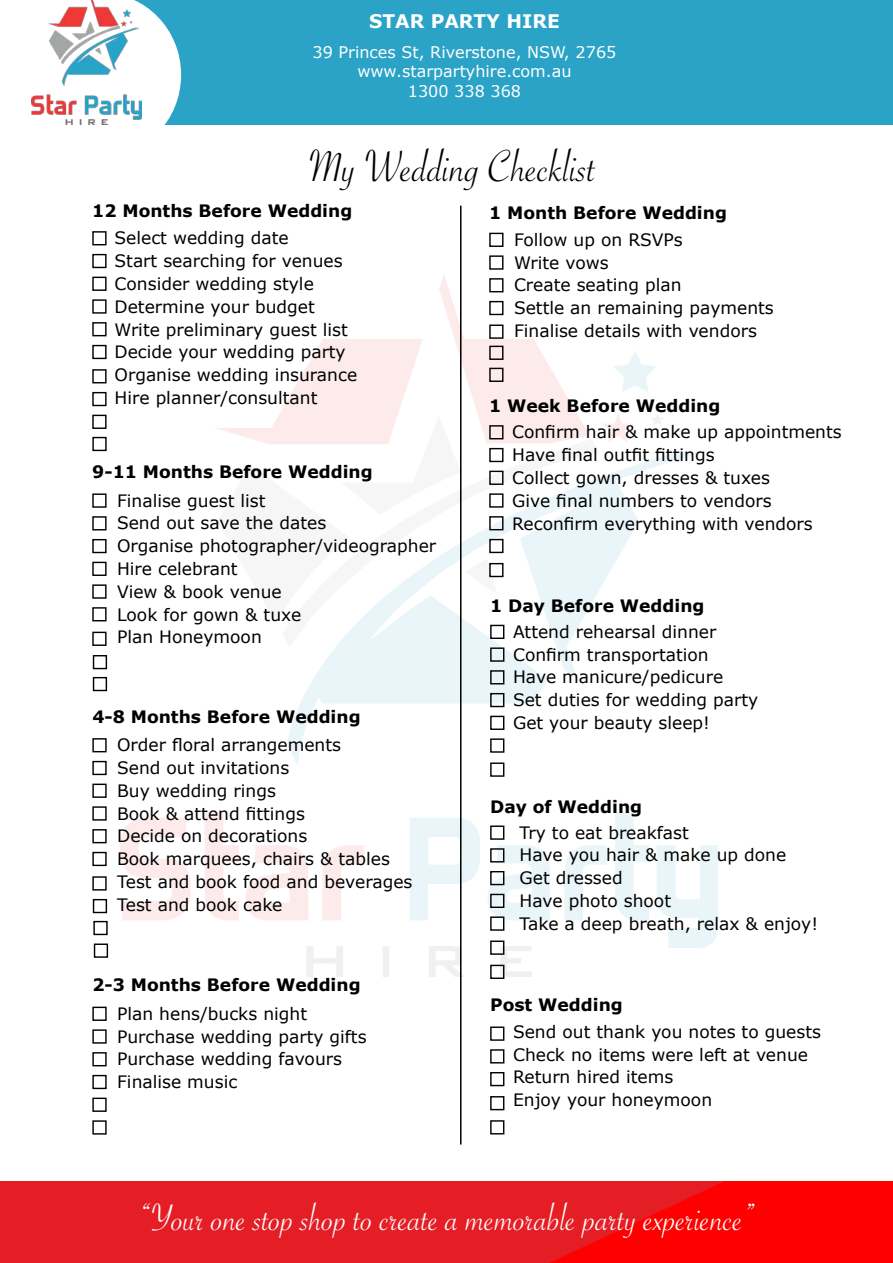
<style>
.page{position:relative;width:893px;height:1263px;background:#fff}
.page>*{position:absolute;margin:0;border:0;box-sizing:border-box;transform-origin:0 0}
.t1{font:48px "Savoye Let Plain";color:#000}
.t2{font:40.5px "Savoye Let Plain";color:#fff}
.t3{font:700 18.75px "Verdana";color:#fff}
.t4{font:17.1px/22.8px "Verdana";color:#000}
.t5{font:700 17.1px "Verdana";color:#000}
.t6{font:16.05px/19.2px "Verdana";color:#fff;text-align:center}
</style>
<div class="page">
<img style="left:121px;top:273px;width:596px;height:704px">
<div style="left:113px;top:0;width:780px;height:124px;background:#2aa3c7"></div>
<svg style="left:31px;top:4px;width:150px;height:121px"></svg>
<img style="left:32px;top:0;width:110px;height:124px">
<div style="left:0;top:1182px;width:877px;height:81px;background:#e51d25"></div>
<svg style="left:549px;top:1181px;width:213px;height:82px"></svg>
<div style="left:724px;top:1182px;width:169px;height:81px;background:#f00"></div>
<div style="left:92px;top:231px;width:15px;height:14px;border:1px solid #000"></div>
<div style="left:92px;top:254px;width:15px;height:14px;border:1px solid #000"></div>
<div style="left:92px;top:277px;width:15px;height:14px;border:1px solid #000"></div>
<div style="left:92px;top:299px;width:15px;height:15px;border:1px solid #000"></div>
<div style="left:92px;top:322px;width:15px;height:14px;border:1px solid #000"></div>
<div style="left:92px;top:345px;width:15px;height:14px;border:1px solid #000"></div>
<div style="left:92px;top:493px;width:15px;height:15px;border:1px solid #000"></div>
<div style="left:92px;top:516px;width:15px;height:14px;border:1px solid #000"></div>
<div style="left:92px;top:539px;width:15px;height:14px;border:1px solid #000"></div>
<div style="left:92px;top:562px;width:15px;height:14px;border:1px solid #000"></div>
<div style="left:92px;top:584px;width:15px;height:15px;border:1px solid #000"></div>
<div style="left:92px;top:607px;width:15px;height:14px;border:1px solid #000"></div>
<div style="left:92px;top:632px;width:15px;height:14px;border:1px solid #000"></div>
<div style="left:489px;top:233px;width:14px;height:14px;border:1px solid #000"></div>
<div style="left:489px;top:255px;width:14px;height:15px;border:1px solid #000"></div>
<div style="left:489px;top:278px;width:14px;height:14px;border:1px solid #000"></div>
<div style="left:490px;top:625px;width:14px;height:14px;border:1px solid #000"></div>
<div style="left:490px;top:647px;width:14px;height:15px;border:1px solid #000"></div>
<div style="left:490px;top:670px;width:14px;height:14px;border:1px solid #000"></div>
<div style="left:490px;top:693px;width:14px;height:14px;border:1px solid #000"></div>
<div style="left:490px;top:716px;width:14px;height:14px;border:1px solid #000"></div>
<div style="left:490px;top:738px;width:14px;height:15px;border:1px solid #000"></div>
<hr style="left:460px;top:206px;width:1px;height:938px;background:#000">
<div style="left:490px;top:762px;width:14px;height:15px;border:1px solid #000"></div>
<div style="left:489px;top:324px;width:14px;height:15px;border:1px solid #000"></div>
<div style="left:489px;top:301px;width:14px;height:14px;border:1px solid #000"></div>
<div style="left:92px;top:369px;width:15px;height:14px;border:1px solid #000"></div>
<div style="left:92px;top:392px;width:15px;height:14px;border:1px solid #000"></div>
<div style="left:92px;top:415px;width:15px;height:14px;border:1px solid #000"></div>
<div style="left:489px;top:346px;width:14px;height:14px;border:1px solid #000"></div>
<div style="left:489px;top:368px;width:14px;height:14px;border:1px solid #000"></div>
<div style="left:490px;top:825px;width:14px;height:15px;border:1px solid #000"></div>
<div style="left:490px;top:848px;width:14px;height:14px;border:1px solid #000"></div>
<div style="left:490px;top:871px;width:14px;height:14px;border:1px solid #000"></div>
<div style="left:490px;top:894px;width:14px;height:14px;border:1px solid #000"></div>
<div style="left:490px;top:916px;width:14px;height:15px;border:1px solid #000"></div>
<div style="left:490px;top:940px;width:14px;height:15px;border:1px solid #000"></div>
<div style="left:490px;top:965px;width:14px;height:14px;border:1px solid #000"></div>
<div style="left:490px;top:1026px;width:14px;height:15px;border:1px solid #000"></div>
<div style="left:490px;top:1049px;width:14px;height:14px;border:1px solid #000"></div>
<div style="left:490px;top:1072px;width:14px;height:14px;border:1px solid #000"></div>
<div style="left:490px;top:1096px;width:14px;height:14px;border:1px solid #000"></div>
<div style="left:490px;top:1120px;width:14px;height:14px;border:1px solid #000"></div>
<div style="left:489px;top:425px;width:14px;height:14px;border:1px solid #000"></div>
<div style="left:489px;top:448px;width:14px;height:14px;border:1px solid #000"></div>
<div style="left:489px;top:471px;width:14px;height:14px;border:1px solid #000"></div>
<div style="left:489px;top:493px;width:14px;height:15px;border:1px solid #000"></div>
<div style="left:489px;top:516px;width:14px;height:14px;border:1px solid #000"></div>
<div style="left:489px;top:539px;width:14px;height:14px;border:1px solid #000"></div>
<div style="left:489px;top:563px;width:14px;height:14px;border:1px solid #000"></div>
<div style="left:92px;top:437px;width:15px;height:14px;border:1px solid #000"></div>
<div style="left:92px;top:738px;width:15px;height:14px;border:1px solid #000"></div>
<div style="left:92px;top:761px;width:15px;height:14px;border:1px solid #000"></div>
<div style="left:92px;top:784px;width:15px;height:14px;border:1px solid #000"></div>
<div style="left:92px;top:806px;width:15px;height:15px;border:1px solid #000"></div>
<div style="left:92px;top:829px;width:15px;height:14px;border:1px solid #000"></div>
<div style="left:92px;top:852px;width:15px;height:14px;border:1px solid #000"></div>
<div style="left:92px;top:876px;width:15px;height:14px;border:1px solid #000"></div>
<div style="left:92px;top:1007px;width:15px;height:14px;border:1px solid #000"></div>
<div style="left:92px;top:1029px;width:15px;height:15px;border:1px solid #000"></div>
<div style="left:92px;top:1052px;width:15px;height:14px;border:1px solid #000"></div>
<div style="left:92px;top:1075px;width:15px;height:14px;border:1px solid #000"></div>
<div style="left:92px;top:1097px;width:15px;height:15px;border:1px solid #000"></div>
<div style="left:92px;top:1120px;width:15px;height:14px;border:1px solid #000"></div>
<div style="left:93px;top:899px;width:14px;height:14px;border:1px solid #000"></div>
<div style="left:93px;top:921px;width:15px;height:14px;border:1px solid #000"></div>
<div style="left:94px;top:943px;width:14px;height:15px;border:1px solid #000"></div>
<div style="left:93px;top:655px;width:14px;height:14px;border:1px solid #000"></div>
<div style="left:93px;top:677px;width:14px;height:14px;border:1px solid #000"></div>
<p class="t3" style="left:369px;top:14px;width:192px">STAR PARTY HIRE</p>
<p class="t6" style="left:312px;top:43px;width:305px">39 Princes St, Riverstone, NSW, 2765 www.starpartyhire.com.au<br>1300 338 368</p>
<h1 class="t1" style="left:309px;top:148px;width:289px">My Wedding Checklist</h1>
<p class="t5" style="left:92px;top:204px;width:261px">12 Months Before Wedding</p>
<p class="t4" style="left:115px;top:228px;width:244px">Select wedding date<br>Start searching for venues<br>Consider wedding style<br>Determine your budget<br>Write preliminary guest list<br>Decide your wedding party<br>Organise wedding insurance<br>Hire planner/consultant</p>
<p class="t5" style="left:92px;top:465px;width:282px">9-11 Months Before Wedding</p>
<p class="t4" style="left:117px;top:490px;width:321px">Finalise guest list<br>Send out save the dates<br>Organise photographer/videographer<br>Hire celebrant<br>View &amp; book venue<br>Look for gown &amp; tuxe<br>Plan Honeymoon</p>
<p class="t5" style="left:92px;top:710px;width:270px">4-8 Months Before Wedding</p>
<p class="t4" style="left:117px;top:734px;width:297px">Order floral arrangements<br>Send out invitations<br>Buy wedding rings<br>Book &amp; attend fittings<br>Decide on decorations<br>Book marquees, chairs &amp; tables<br>Test and book food and beverages<br>Test and book cake</p>
<p class="t5" style="left:92px;top:978px;width:270px">2-3 Months Before Wedding</p>
<p class="t4" style="left:117px;top:1003px;width:251px">Plan hens/bucks night<br>Purchase wedding party gifts<br>Purchase wedding favours<br>Finalise music</p>
<p class="t5" style="left:489px;top:206px;width:239px">1 Month Before Wedding</p>
<p class="t4" style="left:514px;top:228px;width:261px">Follow up on RSVPs<br>Write vows<br>Create seating plan<br>Settle an remaining payments<br>Finalise details with vendors</p>
<p class="t5" style="left:489px;top:399px;width:233px">1 Week Before Wedding</p>
<p class="t4" style="left:512px;top:421px;width:331px">Confirm hair &amp; make up appointments<br>Have final outfit fittings<br>Collect gown, dresses &amp; tuxes<br>Give final numbers to vendors<br>Reconfirm everything with vendors</p>
<p class="t5" style="left:490px;top:599px;width:216px">1 Day Before Wedding</p>
<p class="t4" style="left:513px;top:622px;width:247px">Attend rehearsal dinner<br>Confirm transportation<br>Have manicure/pedicure<br>Set duties for wedding party<br>Get your beauty sleep!</p>
<p class="t5" style="left:490px;top:800px;width:154px">Day of Wedding</p>
<p class="t4" style="left:520px;top:822px;width:300px">Try to eat breakfast<br>Have you hair &amp; make up done<br>Get dressed<br>Have photo shoot<br>Take a deep breath, relax &amp; enjoy!</p>
<p class="t5" style="left:490px;top:998px;width:134px">Post Wedding</p>
<p class="t4" style="left:513px;top:1021px;width:309px">Send out thank you notes to guests<br>Check no items were left at venue<br>Return hired items<br>Enjoy your honeymoon</p>
<h2 class="t2" style="left:138px;top:1202px;width:619px">“Your one stop shop to create a memorable party experience”</h2>
</div>
